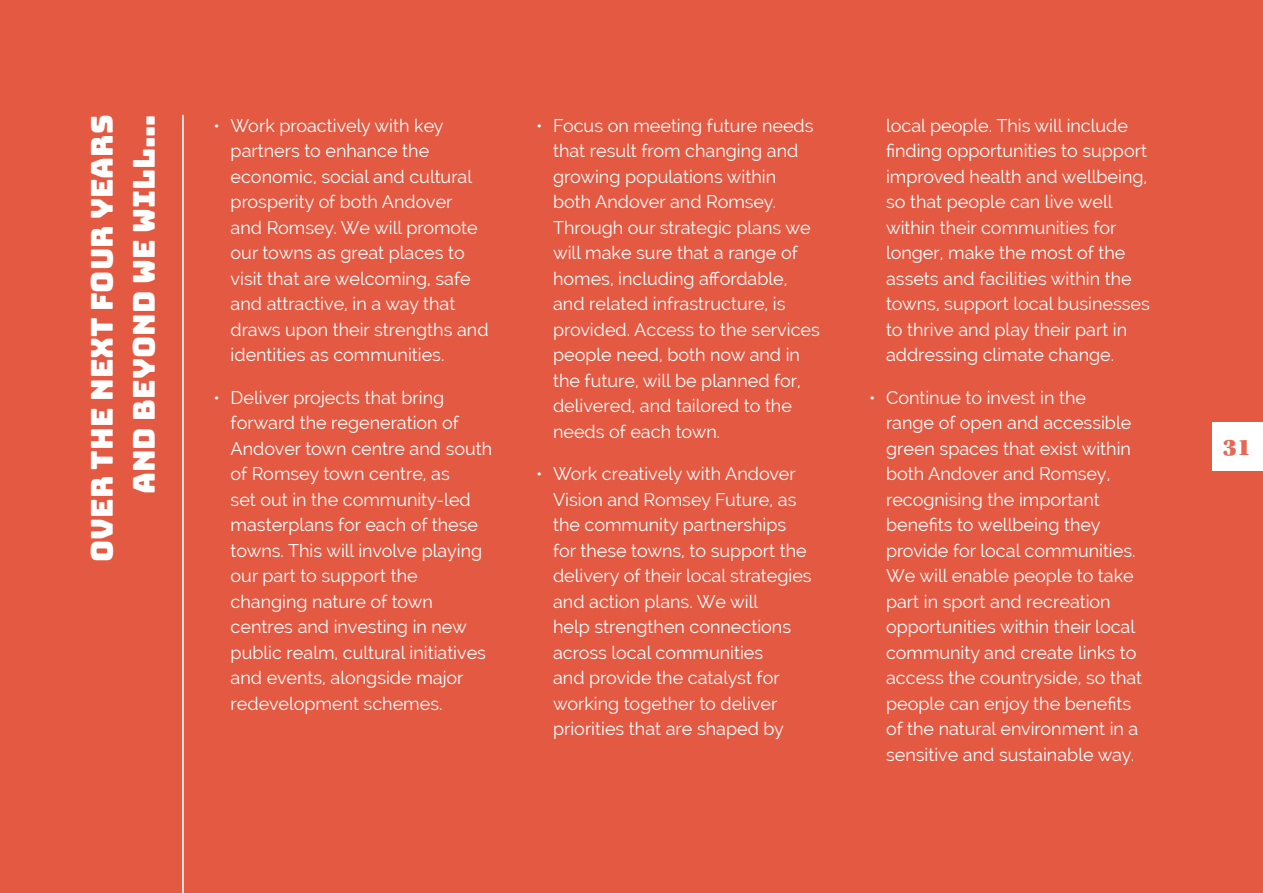
<style>
.page{position:relative;width:1263px;height:893px;background:#e35942}
.page>*{position:absolute;margin:0;border:0;box-sizing:border-box;transform-origin:0 0}
.Pull_Quote_Lead_Text{font:30px/42px "Bungee";color:#fff;text-align:right}
.t1{font:24px "Utopia Std Black Headline";color:#e66853}
.t2{font:18px/25.5px "Raleway";color:#fff}
</style>
<div class="page">
<hr style="left:182px;top:115px;width:2px;height:778px;background:#fff">
<div style="left:1212px;top:422px;width:51px;height:49px;background:#fff"></div>
<p class="Pull_Quote_Lead_Text" style="left:82px;top:562px;width:449px;rotate:-90deg">Over the next four years and beyond we will…</p>
<p class="t2" style="left:231px;top:113px;width:259px;text-indent:-17px">• Work proactively with key partners to enhance the economic, social and cultural prosperity of both Andover and Romsey. We will promote our towns as great places to visit that are welcoming, safe and attractive, in a way that draws upon their strengths and identities as communities.</p>
<p class="t2" style="left:231px;top:385px;width:263px;text-indent:-17px">• Deliver projects that bring forward the regeneration of<br>Andover town centre and south of Romsey town centre, as<br>set out in the community-led masterplans for each of these towns. This will involve playing our part to support the changing nature of town centres and investing in new public realm, cultural initiatives and events, alongside major redevelopment schemes.</p>
<p class="t2" style="left:553px;top:113px;width:268px;text-indent:-17px">• Focus on meeting future needs that result from changing and growing populations within<br>both Andover and Romsey.<br>Through our strategic plans we will make sure that a range of homes, including affordable, and related infrastructure, is provided. Access to the services people need, both now and in the future, will be planned for, delivered, and tailored to the needs of each town.</p>
<p class="t2" style="left:553px;top:461px;width:260px;text-indent:-17px">• Work creatively with Andover<br>Vision and Romsey Future, as the community partnerships for these towns, to support the delivery of their local strategies and action plans. We will<br>help strengthen connections across local communities<br>and provide the catalyst for working together to deliver priorities that are shaped by</p>
<p class="t2" style="left:886px;top:113px;width:265px">local people. This will include finding opportunities to support improved health and wellbeing, so that people can live well within their communities for longer, make the most of the assets and facilities within the towns, support local businesses to thrive and play their part in addressing climate change.</p>
<p class="t2" style="left:886px;top:385px;width:258px;text-indent:-17px">• Continue to invest in the<br>range of open and accessible green spaces that exist within both Andover and Romsey, recognising the important benefits to wellbeing they provide for local communities.<br>We will enable people to take part in sport and recreation opportunities within their local community and create links to access the countryside, so that people can enjoy the benefits of the natural environment in a sensitive and sustainable way.</p>
<h2 class="t1" style="left:1223px;top:435px;width:30px">31</h2>
</div>
